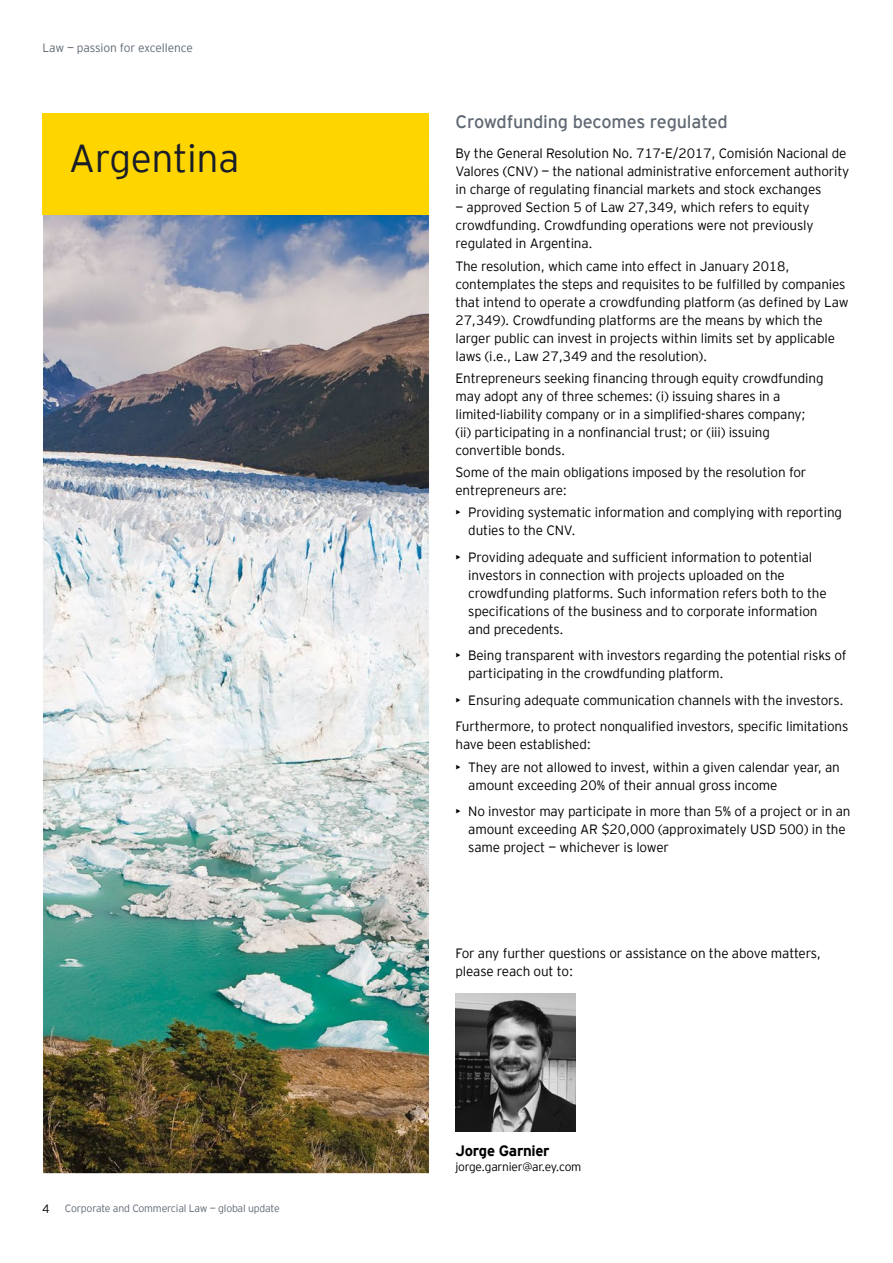
<style>
.page{position:relative;width:893px;height:1263px;background:#fff}
.page>*{position:absolute;margin:0;border:0;box-sizing:border-box;transform-origin:0 0}
.t1{font:300 39px "EY Interstate";letter-spacing:-.01em;color:#181d29}
.t2{font:18px "EY Interstate";letter-spacing:-.01em;color:#606973}
.t3{font:700 15px "EY Interstate";letter-spacing:-.02em;color:#000}
.t4{font:300 13.5px/18px "EY Interstate";letter-spacing:-.01em;color:#000}
.t5{font:300 12px "EY Interstate";letter-spacing:-.01em;color:#606973}
.t6{font:300 12px "EY Interstate";letter-spacing:-.02em;color:#000}
.t7{font:300 10.5px "EY Interstate";letter-spacing:-.02em;color:#606973}
</style>
<div class="page">
<img style="left:45px;top:214px;width:382px;height:958px">
<div style="left:43px;top:113px;width:386px;height:101px;background:#ffd500"></div>
<img style="left:455px;top:993px;width:120px;height:138px">
<p class="t5" style="left:43px;top:39px;width:152px">Law — passion for excellence</p>
<h1 class="t1" style="left:69px;top:130px;width:172px">Argentina</h1>
<p class="t6" style="left:42px;top:1200px;width:9px">4</p>
<p class="t7" style="left:65px;top:1201px;width:216px">Corporate and Commercial Law — global update</p>
<h2 class="t2" style="left:455px;top:108px;width:274px">Crowdfunding becomes regulated</h2>
<p class="t4" style="left:455px;top:144px;width:395px">By the General Resolution No. 717-E/2017, Comisión Nacional de<br>Valores (CNV) — the national administrative enforcement authority in charge of regulating financial markets and stock exchanges</p>
<p class="t4" style="left:455px;top:198px;width:360px">— approved Section 5 of Law 27,349, which refers to equity crowdfunding. Crowdfunding operations were not previously regulated in Argentina.</p>
<p class="t4" style="left:455px;top:256px;width:395px">The resolution, which came into effect in January 2018, contemplates the steps and requisites to be fulfilled by companies that intend to operate a crowdfunding platform (as defined by Law 27,349). Crowdfunding platforms are the means by which the larger public can invest in projects within limits set by applicable laws (i.e., Law 27,349 and the resolution).</p>
<p class="t4" style="left:455px;top:368px;width:370px">Entrepreneurs seeking financing through equity crowdfunding may adopt any of three schemes: (i) issuing shares in a limited-liability company or in a simplified-shares company; (ii) participating in a nonfinancial trust; or (iii) issuing convertible bonds.</p>
<p class="t4" style="left:455px;top:462px;width:352px">Some of the main obligations imposed by the resolution for entrepreneurs are:</p>
<p class="t4" style="left:468px;top:503px;width:375px;text-indent:-13px">• Providing systematic information and complying with reporting duties to the CNV.</p>
<p class="t4" style="left:468px;top:547px;width:360px;text-indent:-13px">• Providing adequate and sufficient information to potential investors in connection with projects uploaded on the crowdfunding platforms. Such information refers both to the specifications of the business and to corporate information and precedents.</p>
<p class="t4" style="left:468px;top:646px;width:380px;text-indent:-13px">• Being transparent with investors regarding the potential risks of participating in the crowdfunding platform.</p>
<p class="t4" style="left:455px;top:686px;width:394px;line-height:26.5px">• Ensuring adequate communication channels with the investors.<br>Furthermore, to protect nonqualified investors, specific limitations</p>
<p class="t4" style="left:455px;top:735px;width:137px">have been established:</p>
<p class="t4" style="left:468px;top:757px;width:373px;text-indent:-13px">• They are not allowed to invest, within a given calendar year, an amount exceeding 20% of their annual gross income</p>
<p class="t4" style="left:468px;top:801px;width:384px;text-indent:-13px">• No investor may participate in more than 5% of a project or in an amount exceeding AR $20,000 (approximately USD 500) in the same project — whichever is lower</p>
<p class="t4" style="left:455px;top:944px;width:367px">For any further questions or assistance on the above matters, please reach out to:</p>
<p class="t3" style="left:455px;top:1139px;width:96px">Jorge Garnier</p>
<p class="t6" style="left:455px;top:1159px;width:127px">jorge.garnier@ar.ey.com</p>
</div>
